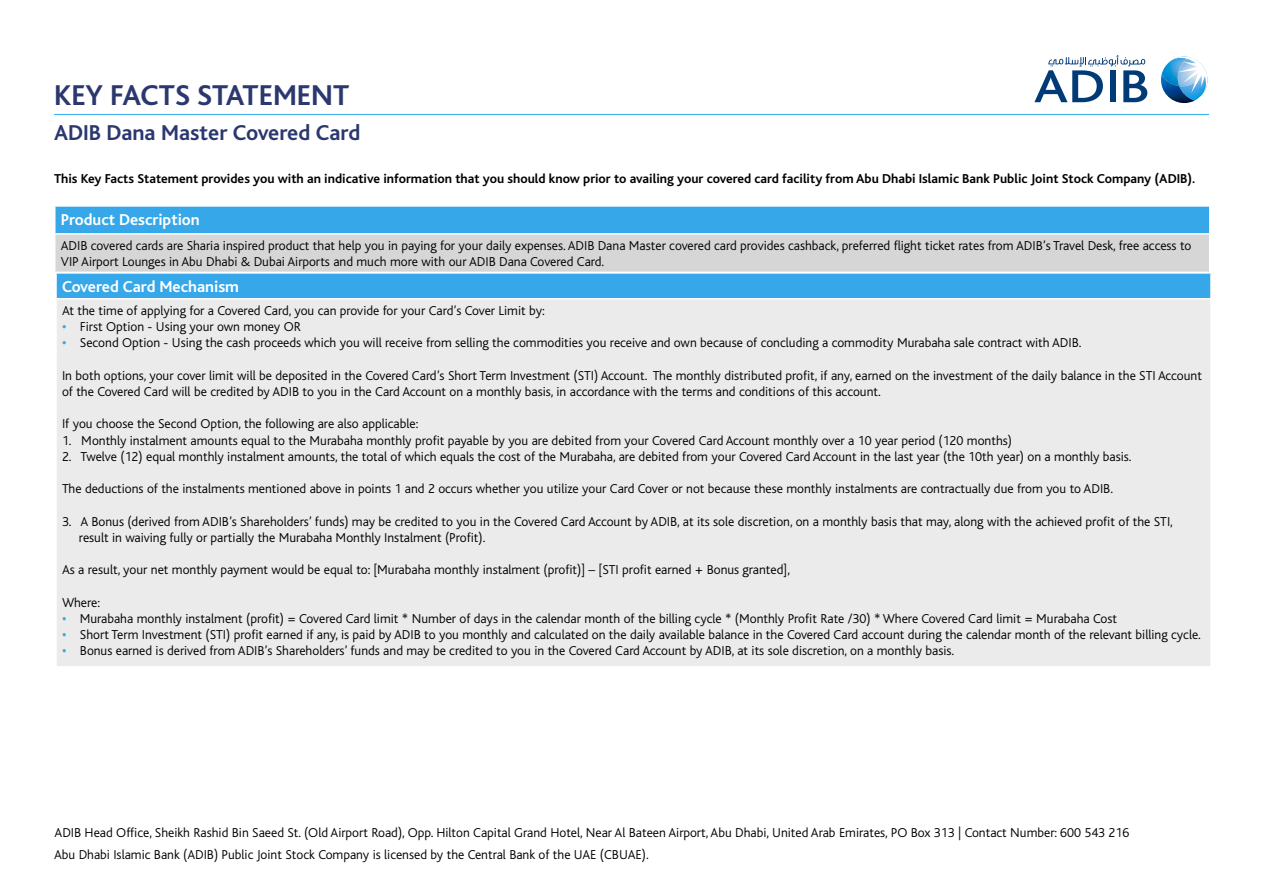
<style>
.page{position:relative;width:1263px;height:893px;background:#fff}
.page>*{position:absolute;margin:0;border:0;box-sizing:border-box;transform-origin:0 0}
.t1{font:700 30px "Bliss";color:#2b376f}
.t2{font:700 22.5px "Bliss";color:#2b376f}
.t3{font:700 16.5px "Bliss";color:#fff}
.t4{font:300 13.5px/16.2px "Bliss";color:#000}
.t5{font:700 13.5px "Bliss";color:#000}
.s1{font-weight:700;color:#36a7e9}
</style>
<div class="page">
<img style="left:1162px;top:61px;width:9px;height:13px">
<img style="left:1161px;top:74px;width:33px;height:29px">
<svg style="left:1171px;top:56px;width:37px;height:45px"></svg>
<svg style="left:1034px;top:55px;width:113px;height:47px"></svg>
<hr style="left:54px;top:114px;width:1155px;height:1px;background:#36a7e9">
<div style="left:55px;top:206px;width:1155px;height:28px;background:#36a7e9"></div>
<div style="left:55px;top:234px;width:1155px;height:38px;background:#d6d6d6"></div>
<hr style="left:54px;top:205px;width:1156px;height:2px;background:#fff">
<hr style="left:54px;top:207px;width:2px;height:26px;background:#fff">
<svg style="left:1209px;top:207px;width:1px;height:26px"></svg>
<hr style="left:54px;top:233px;width:1156px;height:2px;background:#fff">
<hr style="left:54px;top:235px;width:2px;height:37px;background:#fff">
<hr style="left:1209px;top:235px;width:1px;height:37px;background:#fff">
<div style="left:56px;top:273px;width:1155px;height:26px;background:#36a7e9"></div>
<div style="left:56px;top:299px;width:1155px;height:368px;background:#ebebeb"></div>
<hr style="left:55px;top:272px;width:1157px;height:2px;background:#fff">
<hr style="left:55px;top:274px;width:2px;height:24px;background:#fff">
<hr style="left:1210px;top:274px;width:2px;height:24px;background:#fff">
<hr style="left:55px;top:298px;width:1157px;height:1px;background:#fff">
<hr style="left:55px;top:299px;width:2px;height:367px;background:#fff">
<hr style="left:1210px;top:299px;width:2px;height:367px;background:#fff">
<hr style="left:55px;top:666px;width:1157px;height:2px;background:#fff">
<h1 class="t1" style="left:54px;top:79px;width:297px">KEY FACTS STATEMENT</h1>
<h2 class="t2" style="left:54px;top:121px;width:308px">ADIB Dana Master Covered Card</h2>
<p class="t5" style="left:54px;top:171px;width:1143px">This Key Facts Statement provides you with an indicative information that you should know prior to availing your covered card facility from Abu Dhabi Islamic Bank Public Joint Stock Company (ADIB).</p>
<p class="t3" style="left:61px;top:211px;width:141px">Product Description</p>
<p class="t4" style="left:61px;top:238px;width:1132px">ADIB covered cards are Sharia inspired product that help you in paying for your daily expenses. ADIB Dana Master covered card provides cashback, preferred flight ticket rates from ADIB’s Travel Desk, free access to<br>VIP Airport Lounges in Abu Dhabi &amp; Dubai Airports and much more with our ADIB Dana Covered Card.</p>
<p class="t3" style="left:62px;top:277px;width:178px">Covered Card Mechanism</p>
<p class="t4" style="left:62px;top:303px;width:484px">At the time of applying for a Covered Card, you can provide for your Card’s Cover Limit by:</p>
<p class="t4" style="left:62px;top:319px;width:240px"><span class="s1">•</span> First Option - Using your own money OR</p>
<p class="t4" style="left:62px;top:335px;width:1021px"><span class="s1">•</span> Second Option - Using the cash proceeds which you will receive from selling the commodities you receive and own because of concluding a commodity Murabaha sale contract with ADIB.</p>
<p class="t4" style="left:62px;top:368px;width:1141px">In both options, your cover limit will be deposited in the Covered Card’s Short Term Investment (STI) Account. The monthly distributed profit, if any, earned on the investment of the daily balance in the STI Account of the Covered Card will be credited by ADIB to you in the Card Account on a monthly basis, in accordance with the terms and conditions of this account.</p>
<p class="t4" style="left:62px;top:416px;width:358px">If you choose the Second Option, the following are also applicable:</p>
<p class="t4" style="left:62px;top:432px;width:951px">1. Monthly instalment amounts equal to the Murabaha monthly profit payable by you are debited from your Covered Card Account monthly over a 10 year period (120 months)</p>
<p class="t4" style="left:62px;top:449px;width:1071px">2. Twelve (12) equal monthly instalment amounts, the total of which equals the cost of the Murabaha, are debited from your Covered Card Account in the last year (the 10th year) on a monthly basis.</p>
<p class="t4" style="left:62px;top:481px;width:1052px">The deductions of the instalments mentioned above in points 1 and 2 occurs whether you utilize your Card Cover or not because these monthly instalments are contractually due from you to ADIB.</p>
<p class="t4" style="left:79px;top:513px;width:1095px;text-indent:-17px">3. A Bonus (derived from ADIB’s Shareholders’ funds) may be credited to you in the Covered Card Account by ADIB, at its sole discretion, on a monthly basis that may, along with the achieved profit of the STI, result in waiving fully or partially the Murabaha Monthly Instalment (Profit).</p>
<p class="t4" style="left:62px;top:562px;width:729px">As a result, your net monthly payment would be equal to: [Murabaha monthly instalment (profit)] – [STI profit earned + Bonus granted],</p>
<p class="t4" style="left:62px;top:594px;width:40px">Where:</p>
<p class="t4" style="left:62px;top:611px;width:1056px"><span class="s1">•</span> Murabaha monthly instalment (profit) = Covered Card limit * Number of days in the calendar month of the billing cycle * (Monthly Profit Rate /30) * Where Covered Card limit = Murabaha Cost</p>
<p class="t4" style="left:62px;top:627px;width:1140px"><span class="s1">•</span> Short Term Investment (STI) profit earned if any, is paid by ADIB to you monthly and calculated on the daily available balance in the Covered Card account during the calendar month of the relevant billing cycle.</p>
<p class="t4" style="left:62px;top:643px;width:894px"><span class="s1">•</span> Bonus earned is derived from ADIB’s Shareholders’ funds and may be credited to you in the Covered Card Account by ADIB, at its sole discretion, on a monthly basis.</p>
<p class="t4" style="left:55px;top:825px;width:1076px">ADIB Head Office, Sheikh Rashid Bin Saeed St. (Old Airport Road), Opp. Hilton Capital Grand Hotel, Near Al Bateen Airport, Abu Dhabi, United Arab Emirates, PO Box 313 | Contact Number: 600 543 216</p>
<p class="t4" style="left:54px;top:847px;width:596px">Abu Dhabi Islamic Bank (ADIB) Public Joint Stock Company is licensed by the Central Bank of the UAE (CBUAE).</p>
</div>
